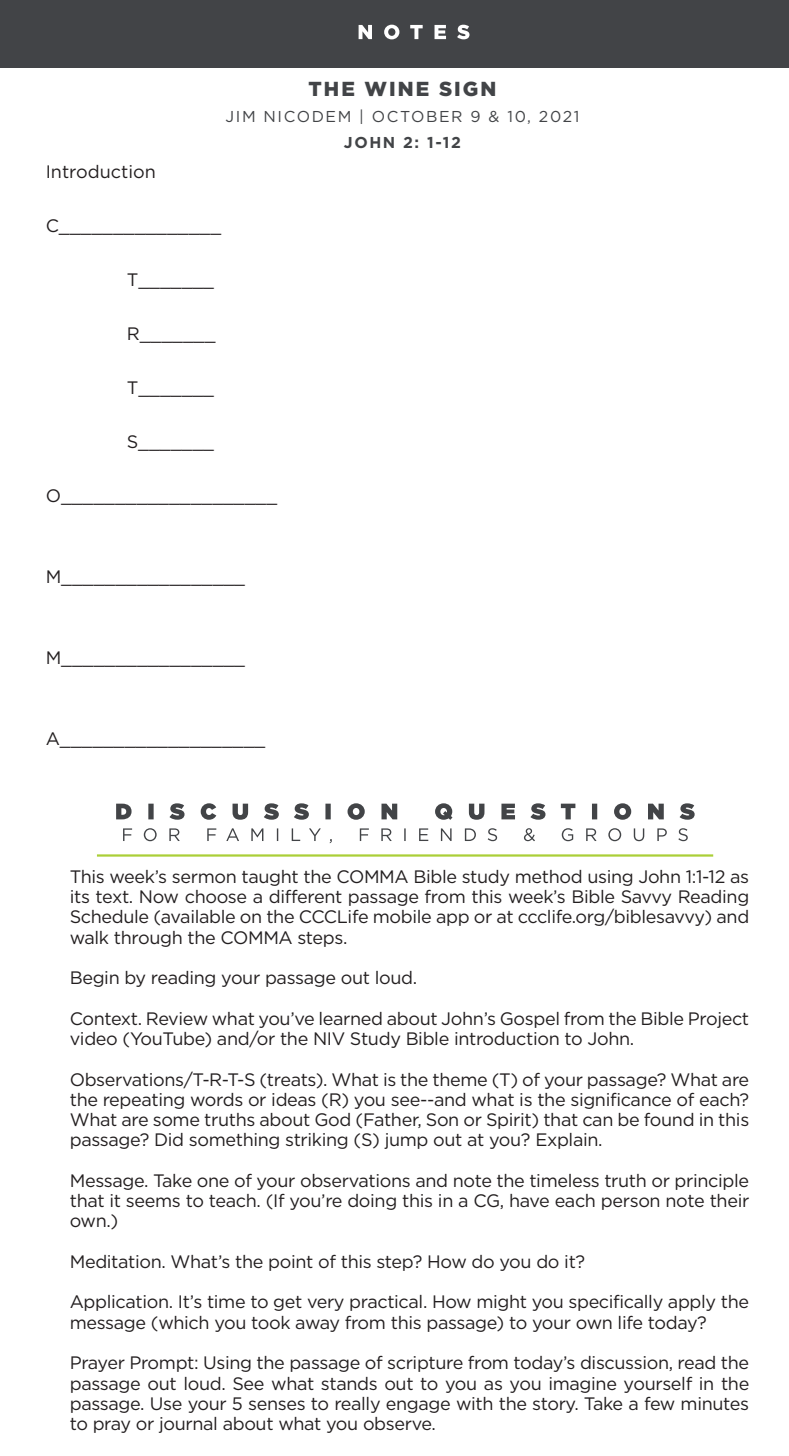
<style>
.page{position:relative;width:789px;height:1456px;background:#fff}
.page>*{position:absolute;margin:0;border:0;box-sizing:border-box;transform-origin:0 0}
.t1{font:900 20.25px "Gotham";letter-spacing:.1em;color:#424447}
.t2{font:18px/20.2px "Gotham";letter-spacing:-.02em;color:#231f20;text-align:justify}
.t3{font:18px "Gotham";color:#231f20}
.t4{font:15.75px "Gotham";letter-spacing:.1em;color:#424447}
.t5{font:700 15.75px "Gotham";letter-spacing:.1em;color:#424447}
</style>
<div class="page">
<div style="left:0;top:0;width:788px;height:67px;background:#424447"></div>
<svg style="left:358px;top:25px;width:111px;height:14px"></svg>
<svg style="left:123px;top:828px;width:564px;height:15px"></svg>
<svg style="left:116px;top:803px;width:578px;height:16px"></svg>
<hr style="left:97px;top:854px;width:615px;height:2px;background:#abcf38">
<p class="t3" style="left:46px;top:162px;width:112px">Introduction</p>
<p class="t1" style="left:308px;top:77px;width:189px">THE WINE SIGN</p>
<p class="t4" style="left:225px;top:107px;width:355px">JIM NICODEM | OCTOBER 9 &amp; 10, 2021</p>
<p class="t5" style="left:344px;top:133px;width:118px">JOHN 2: 1-12</p>
<p class="t2" style="left:46px;top:215px;width:177px">C_______________</p>
<p class="t2" style="left:127px;top:269px;width:89px">T_______</p>
<p class="t2" style="left:127px;top:323px;width:90px">R_______</p>
<p class="t2" style="left:127px;top:377px;width:89px">T_______</p>
<p class="t2" style="left:127px;top:431px;width:89px">S_______</p>
<p class="t2" style="left:46px;top:485px;width:233px">O____________________</p>
<p class="t2" style="left:46px;top:566px;width:201px">M_________________</p>
<p class="t2" style="left:46px;top:647px;width:201px">M_________________</p>
<p class="t2" style="left:46px;top:728px;width:221px">A___________________</p>
<p class="t2" style="left:70px;top:866px;width:680px">This week’s sermon taught the COMMA Bible study method using John 1:1-12 as its text. Now choose a different passage from this week’s Bible Savvy Reading Schedule (available on the CCCLife mobile app or at ccclife.org/biblesavvy) and walk through the COMMA steps.</p>
<p class="t2" style="left:70px;top:967px;width:349px">Begin by reading your passage out loud.</p>
<p class="t2" style="left:70px;top:1007px;width:680px">Context. Review what you’ve learned about John’s Gospel from the Bible Project video (YouTube) and/or the NIV Study Bible introduction to John.</p>
<p class="t2" style="left:70px;top:1068px;width:680px">Observations/T-R-T-S (treats). What is the theme (T) of your passage? What are the repeating words or ideas (R) you see--and what is the significance of each?<br>What are some truths about God (Father, Son or Spirit) that can be found in this passage? Did something striking (S) jump out at you? Explain.</p>
<p class="t2" style="left:70px;top:1169px;width:680px">Message. Take one of your observations and note the timeless truth or principle that it seems to teach. (If you’re doing this in a CG, have each person note their own.)</p>
<p class="t2" style="left:70px;top:1250px;width:516px">Meditation. What’s the point of this step? How do you do it?</p>
<p class="t2" style="left:70px;top:1291px;width:680px">Application. It’s time to get very practical. How might you specifically apply the message (which you took away from this passage) to your own life today?</p>
<p class="t2" style="left:70px;top:1352px;width:680px">Prayer Prompt: Using the passage of scripture from today’s discussion, read the passage out loud. See what stands out to you as you imagine yourself in the passage. Use your 5 senses to really engage with the story. Take a few minutes to pray or journal about what you observe.</p>
</div>
